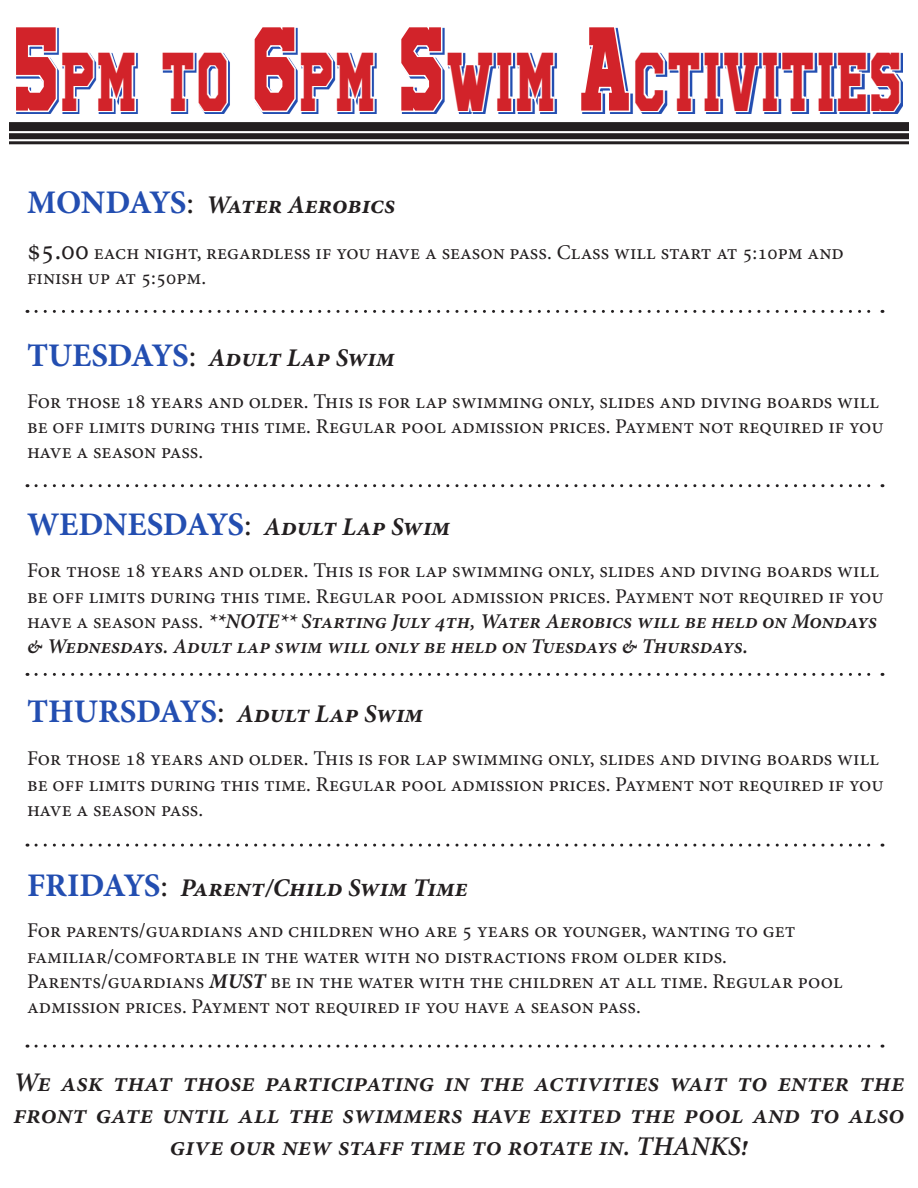
<style>
.page{position:relative;width:918px;height:1188px;background:#fff}
.page>*{position:absolute;margin:0;border:0;box-sizing:border-box;transform-origin:0 0}
.t1{font:58.2px "University";letter-spacing:.07em;color:#d2232a;scale:.67 1}
.t2{font:italic 600 27px/32.4px "Minion Pro";color:#231f20;text-align:center}
.t3{font:italic 700 25.5px "Minion Pro";color:#231f20}
.t4{font:21px/25.2px "Minion Pro";color:#231f20}
.s1{font-size:83.25px}
.s2{font-style:normal;font-size:33px;color:#234eb1}
.s3{font-weight:400;font-style:normal;font-size:33px}
.s4{font-size:28.5px}
.s5{font-weight:600;font-style:italic}
.s6{font-weight:700;font-style:italic}
</style>
<div class="page">
<svg style="left:16px;top:27px;width:122px;height:87px"></svg>
<svg style="left:162px;top:52px;width:68px;height:62px"></svg>
<svg style="left:255px;top:27px;width:121px;height:87px"></svg>
<svg style="left:401px;top:27px;width:155px;height:87px"></svg>
<svg style="left:582px;top:27px;width:320px;height:87px"></svg>
<div style="left:9px;top:122px;width:900px;height:9px;background:#231f20"></div>
<div style="left:9px;top:133px;width:900px;height:6px;background:#231f20"></div>
<hr style="left:9px;top:141px;width:900px;height:3px;background:#231f20">
<svg style="left:36px;top:310px;width:847px;height:3px"></svg>
<svg style="left:36px;top:484px;width:847px;height:3px"></svg>
<svg style="left:36px;top:673px;width:847px;height:3px"></svg>
<svg style="left:36px;top:844px;width:847px;height:3px"></svg>
<svg style="left:36px;top:1045px;width:847px;height:3px"></svg>
<p class="t1" style="left:16px;top:40px;width:1320px"><span class="s1">5</span>PM TO <span class="s1">6</span>PM <span class="s1">S</span>WIM <span class="s1">A</span>CTIVITIES</p>
<p class="t3" style="left:27px;top:186px;width:370px"><span class="s2">MONDAYS</span><span class="s3">:</span> Water Aerobics</p>
<p class="t4" style="left:27px;top:240px;width:818px"><span class="s4">$5.00</span> each night, regardless if you have a season pass. Class will start at 5:10pm and</p>
<p class="t4" style="left:27px;top:265px;width:181px">finish up at 5:50pm.</p>
<p class="t3" style="left:27px;top:339px;width:370px"><span class="s2">TUESDAYS</span><span class="s3">:</span> Adult Lap Swim</p>
<p class="t4" style="left:27px;top:388px;width:858px">For those 18 years and older. This is for lap swimming only, slides and diving boards will be off limits during this time. Regular pool admission prices. Payment not required if you have a season pass.</p>
<p class="t3" style="left:27px;top:509px;width:425px"><span class="s2">WEDNESDAYS</span><span class="s3">:</span> Adult Lap Swim</p>
<p class="t4" style="left:27px;top:558px;width:858px">For those 18 years and older. This is for lap swimming only, slides and diving boards will be off limits during this time. Regular pool admission prices. Payment not required if you have a season pass. <span class="s5">**NOTE** Starting July 4th, Water Aerobics will be held on Mondays &amp; Wednesdays. Adult lap swim will only be held on Tuesdays &amp; Thursdays.</span></p>
<p class="t3" style="left:27px;top:696px;width:398px"><span class="s2">THURSDAYS</span><span class="s3">:</span> Adult Lap Swim</p>
<p class="t4" style="left:27px;top:746px;width:858px">For those 18 years and older. This is for lap swimming only, slides and diving boards will be off limits during this time. Regular pool admission prices. Payment not required if you have a season pass.</p>
<p class="t3" style="left:27px;top:869px;width:442px"><span class="s2">FRIDAYS</span><span class="s3">:</span> Parent/Child Swim Time</p>
<p class="t4" style="left:27px;top:918px;width:770px">For parents/guardians and children who are 5 years or younger, wanting to get</p>
<p class="t4" style="left:27px;top:943px;width:702px">familiar/comfortable in the water with no distractions from older kids.</p>
<p class="t4" style="left:27px;top:969px;width:817px">Parents/guardians <span class="s6">MUST</span> be in the water with the children at all time. Regular pool</p>
<p class="t4" style="left:27px;top:994px;width:615px">admission prices. Payment not required if you have a season pass.</p>
<p class="t2" style="left:14px;top:1066px;width:893px">We ask that those participating in the activities wait to enter the front gate until all the swimmers have exited the pool and to also give our new staff time to rotate in. THANKS!</p>
</div>
